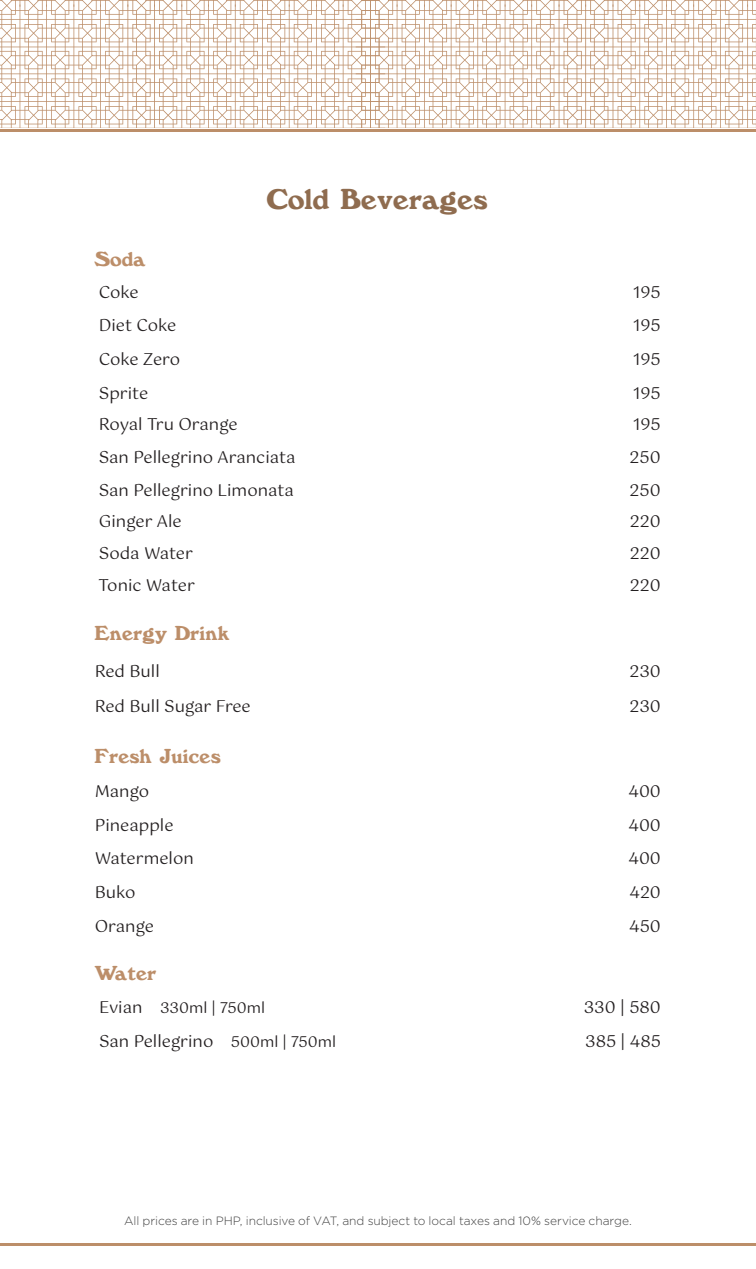
<style>
.page{position:relative;width:756px;height:1269px;background:#fff}
.page>*{position:absolute;margin:0;border:0;box-sizing:border-box;transform-origin:0 0}
.t1{font:30px "Windsor";color:#8f6c4f}
.t2{font:21px "Windsor";color:#bc8e69}
.t3{font:16.5px "Gotu";color:#231f20}
.t4{font:16.5px "Gotu";letter-spacing:-.02em;color:#231f20}
.t5{font:15px "Gotu";color:#231f20}
.t6{font:300 12px "Gotham";letter-spacing:-.005em;color:#424242}
.s1{font-size:16.5px}
.s2{font-size:15px}
</style>
<div class="page">
<svg style="left:385px;top:0;width:371px;height:128px"></svg>
<svg style="left:0;top:0;width:385px;height:128px"></svg>
<hr style="left:0;top:129px;width:756px;height:3px;background:#bc8e69">
<hr style="left:0;top:1243px;width:756px;height:3px;background:#bc8e69">
<p class="t1" style="left:267px;top:181px;width:222px">Cold Beverages</p>
<p class="t2" style="left:94px;top:246px;width:53px">Soda</p>
<p class="t3" style="left:99px;top:282px;width:41px">Coke</p>
<p class="t3" style="left:633px;top:282px;width:29px">195</p>
<p class="t3" style="left:99px;top:316px;width:79px">Diet Coke</p>
<p class="t3" style="left:633px;top:316px;width:29px">195</p>
<p class="t4" style="left:99px;top:350px;width:83px">Coke Zero</p>
<p class="t3" style="left:633px;top:350px;width:29px">195</p>
<p class="t3" style="left:99px;top:384px;width:51px">Sprite</p>
<p class="t3" style="left:633px;top:384px;width:29px">195</p>
<p class="t3" style="left:99px;top:415px;width:140px">Royal Tru Orange</p>
<p class="t3" style="left:633px;top:415px;width:29px">195</p>
<p class="t3" style="left:99px;top:447px;width:198px">San Pellegrino Aranciata</p>
<p class="t3" style="left:630px;top:447px;width:33px">250</p>
<p class="t3" style="left:99px;top:481px;width:197px">San Pellegrino Limonata</p>
<p class="t3" style="left:630px;top:481px;width:33px">250</p>
<p class="t3" style="left:99px;top:512px;width:84px">Ginger Ale</p>
<p class="t3" style="left:630px;top:512px;width:32px">220</p>
<p class="t3" style="left:99px;top:544px;width:96px">Soda Water</p>
<p class="t3" style="left:630px;top:544px;width:32px">220</p>
<p class="t3" style="left:99px;top:576px;width:98px">Tonic Water</p>
<p class="t3" style="left:630px;top:576px;width:32px">220</p>
<p class="t2" style="left:95px;top:620px;width:137px">Energy Drink</p>
<p class="t3" style="left:95px;top:662px;width:67px">Red Bull</p>
<p class="t3" style="left:630px;top:662px;width:33px">230</p>
<p class="t3" style="left:95px;top:697px;width:158px">Red Bull Sugar Free</p>
<p class="t3" style="left:630px;top:697px;width:33px">230</p>
<p class="t2" style="left:95px;top:744px;width:128px">Fresh Juices</p>
<p class="t3" style="left:95px;top:782px;width:56px">Mango</p>
<p class="t3" style="left:629px;top:782px;width:34px">400</p>
<p class="t3" style="left:95px;top:815px;width:80px">Pineapple</p>
<p class="t3" style="left:629px;top:815px;width:34px">400</p>
<p class="t3" style="left:95px;top:848px;width:101px">Watermelon</p>
<p class="t3" style="left:629px;top:848px;width:34px">400</p>
<p class="t3" style="left:95px;top:883px;width:42px">Buko</p>
<p class="t3" style="left:630px;top:883px;width:33px">420</p>
<p class="t3" style="left:95px;top:917px;width:61px">Orange</p>
<p class="t3" style="left:629px;top:917px;width:33px">450</p>
<p class="t2" style="left:95px;top:960px;width:64px">Water</p>
<p class="t5" style="left:99px;top:999px;width:168px"><span class="s1">Evian</span> 330ml | 750ml</p>
<p class="t3" style="left:584px;top:998px;width:79px">330 | 580</p>
<p class="t3" style="left:99px;top:1032px;width:239px">San Pellegrino <span class="s2">500ml | 750ml</span></p>
<p class="t3" style="left:585px;top:1032px;width:77px">385 | 485</p>
<p class="t6" style="left:124px;top:1213px;width:509px">All prices are in PHP, inclusive of VAT, and subject to local taxes and 10% service charge.</p>
</div>
